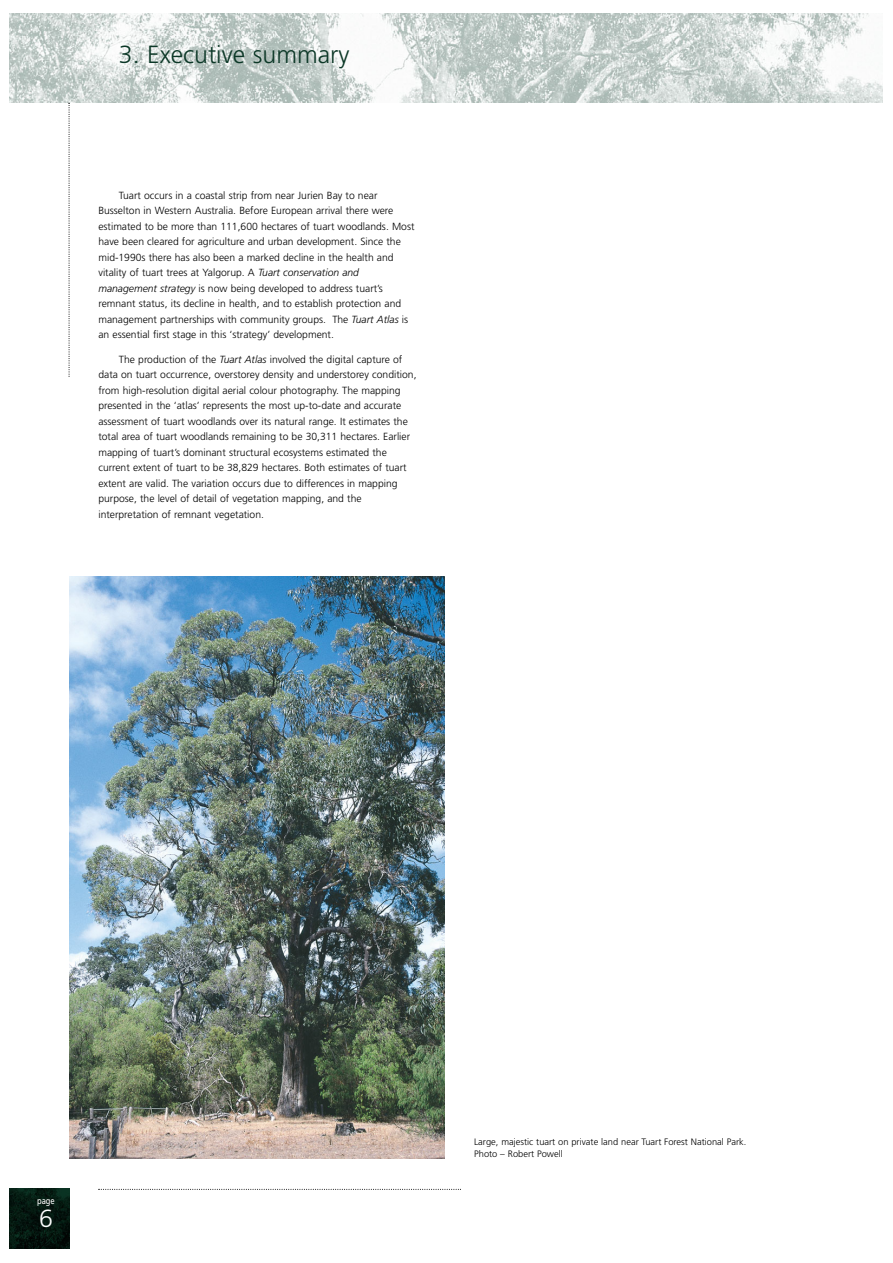
<style>
.page{position:relative;width:893px;height:1263px;background:#fff}
.page>*{position:absolute;margin:0;border:0;box-sizing:border-box;transform-origin:0 0}
.t1{font:300 24.9px "Frutiger";color:#0c3827}
.t2{font:300 24.9px "Frutiger";color:#fff}
.t3{font:300 10.35px/15.6px "Frutiger";color:#000}
.t4{font:300 9.3px/11.4px "Frutiger";color:#000}
.t5{font:9.3px "Frutiger";color:#fff;scale:.82 1}
.s1{font-style:italic}
</style>
<div class="page">
<img style="left:9px;top:14px;width:873px;height:89px">
<svg style="left:98px;top:1189px;width:363px;height:1px"></svg>
<img style="left:9px;top:1188px;width:60px;height:61px">
<svg style="left:69px;top:103px;width:1px;height:274px"></svg>
<img style="left:69px;top:577px;width:376px;height:582px">
<h1 class="t1" style="left:119px;top:44px;width:232px">3. Executive summary</h1>
<p class="t3" style="left:98px;top:188px;width:317px;text-indent:21px">Tuart occurs in a coastal strip from near Jurien Bay to near Busselton in Western Australia. Before European arrival there were estimated to be more than 111,600 hectares of tuart woodlands. Most have been cleared for agriculture and urban development. Since the mid-1990s there has also been a marked decline in the health and vitality of tuart trees at Yalgorup. A <span class="s1">Tuart conservation and management strategy</span> is now being developed to address tuart’s remnant status, its decline in health, and to establish protection and management partnerships with community groups. The <span class="s1">Tuart Atlas</span> is an essential first stage in this ‘strategy’ development.</p>
<p class="t3" style="left:98px;top:352px;width:319px;text-indent:21px">The production of the <span class="s1">Tuart Atlas</span> involved the digital capture of data on tuart occurrence, overstorey density and understorey condition, from high-resolution digital aerial colour photography. The mapping presented in the ‘atlas’ represents the most up-to-date and accurate assessment of tuart woodlands over its natural range. It estimates the total area of tuart woodlands remaining to be 30,311 hectares. Earlier mapping of tuart’s dominant structural ecosystems estimated the current extent of tuart to be 38,829 hectares. Both estimates of tuart extent are valid. The variation occurs due to differences in mapping purpose, the level of detail of vegetation mapping, and the interpretation of remnant vegetation.</p>
<p class="t5" style="left:37px;top:1197px;width:23px">page</p>
<h1 class="t2" style="left:39px;top:1208px;width:15px">6</h1>
<p class="t4" style="left:474px;top:1137px;width:274px">Large, majestic tuart on private land near Tuart Forest National Park.<br>Photo – Robert Powell</p>
</div>
